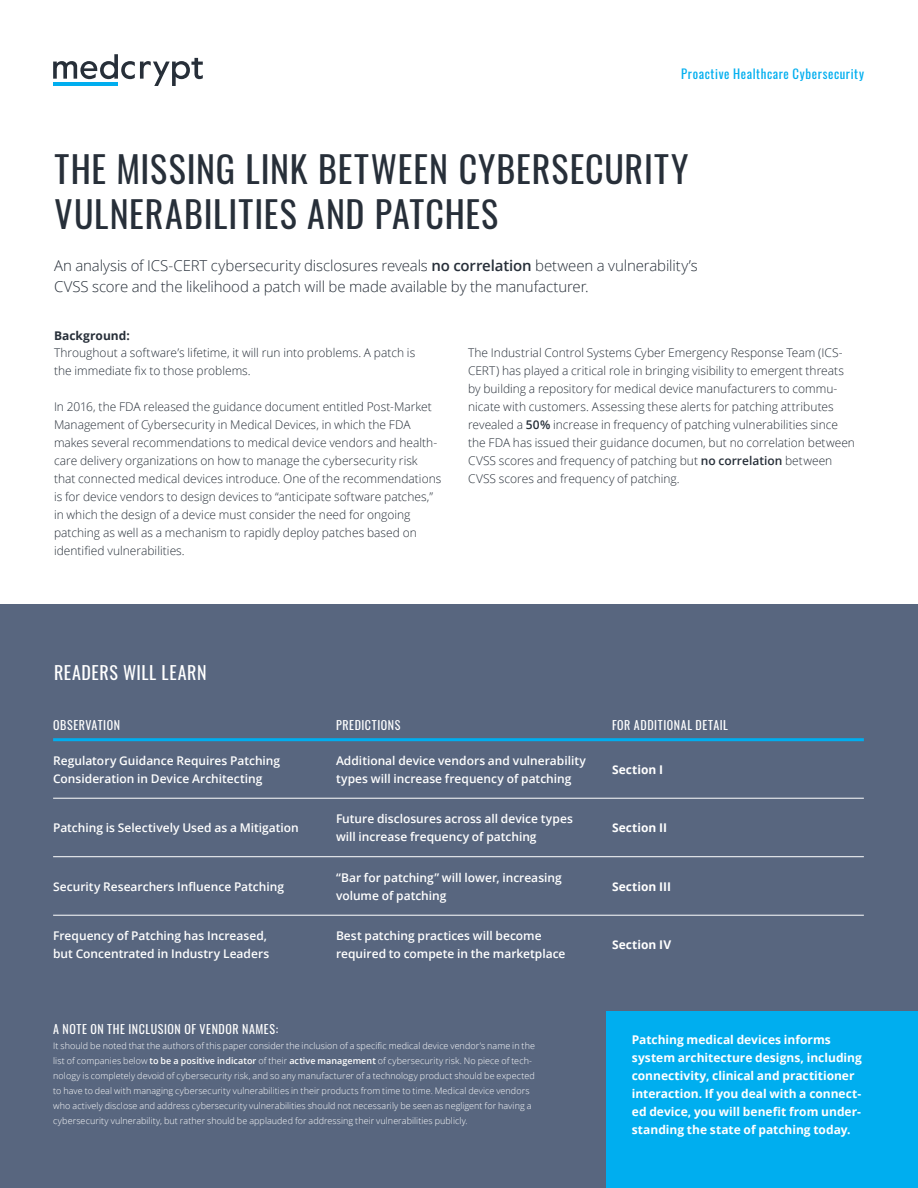
<style>
.page{position:relative;width:918px;height:1188px;background:#fff}
.page>*{position:absolute;margin:0;border:0;box-sizing:border-box;transform-origin:0 0}
.t1{font:36px/45px "Oswald";letter-spacing:.025em;color:#272f39}
.t2{font:18px "Oswald";letter-spacing:.03em;color:#fff}
.t3{font:300 15px/21px "Open Sans";letter-spacing:-.01em;color:#272f39}
.t4{font:12.75px "Oswald";letter-spacing:.05em;color:#00aeef}
.t5{font:300 12px/18px "Open Sans";color:#272f39}
.t6{font:600 12px/18px "Open Sans";color:#fff}
.t7{font:700 12px/18px "Open Sans";color:#fff}
.t8{font:12px "Oswald";letter-spacing:.045em;color:#fff}
.t9{font:700 12px "Open Sans";color:#272f39}
.t10{font:300 9px/15px "Open Sans";letter-spacing:.005em;color:#fff}
.s1{font-weight:600}
</style>
<div class="page">
<svg style="left:53px;top:54px;width:150px;height:32px"></svg>
<div style="left:0;top:604px;width:918px;height:584px;background:#58667f"></div>
<div style="left:606px;top:1011px;width:312px;height:177px;background:#00aeef"></div>
<hr style="left:53px;top:798px;width:277px;height:1px;background:#fff">
<hr style="left:53px;top:856px;width:277px;height:1px;background:#fff">
<hr style="left:53px;top:915px;width:277px;height:1px;background:#fff">
<hr style="left:330px;top:798px;width:276px;height:1px;background:#fff">
<hr style="left:330px;top:856px;width:276px;height:1px;background:#fff">
<hr style="left:330px;top:915px;width:276px;height:1px;background:#fff">
<hr style="left:606px;top:798px;width:258px;height:1px;background:#fff">
<hr style="left:606px;top:856px;width:258px;height:1px;background:#fff">
<hr style="left:606px;top:915px;width:258px;height:1px;background:#fff">
<hr style="left:53px;top:738px;width:277px;height:3px;background:#00aeef">
<hr style="left:330px;top:738px;width:276px;height:3px;background:#00aeef">
<hr style="left:606px;top:738px;width:258px;height:3px;background:#00aeef">
<p class="t4" style="left:681px;top:63px;width:184px">Proactive Healthcare Cybersecurity</p>
<h1 class="t1" style="left:55px;top:143px;width:635px">THE MISSING LINK BETWEEN CYBERSECURITY<br>VULNERABILITIES AND PATCHES</h1>
<p class="t3" style="left:54px;top:255px;width:645px">An analysis of ICS-CERT cybersecurity disclosures reveals <span class="s1">no correlation</span> between a vulnerability’s<br>CVSS score and the likelihood a patch will be made available by the manufacturer.</p>
<p class="t9" style="left:54px;top:327px;width:77px">Background:</p>
<p class="t5" style="left:54px;top:343px;width:363px">Throughout a software’s lifetime, it will run into problems. A patch is the immediate fix to those problems.</p>
<p class="t5" style="left:54px;top:397px;width:389px">In 2016, the FDA released the guidance document entitled Post-Market Management of Cybersecurity in Medical Devices, in which the FDA makes several recommendations to medical device vendors and health&shy;care delivery organizations on how to manage the cybersecurity risk that connected medical devices introduce. One of the recommendations is for device vendors to design devices to “anticipate software patches,” in which the design of a device must consider the need for ongoing patching as well as a mechanism to rapidly deploy patches based on identified vulnerabilities.</p>
<p class="t5" style="left:468px;top:343px;width:389px">The Industrial Control Systems Cyber Emergency Response Team (ICS-CERT) has played a critical role in bringing visibility to emergent threats by building a repository for medical device manufacturers to commu&shy;nicate with customers. Assessing these alerts for patching attributes revealed a <span class="s1">50%</span> increase in frequency of patching vulnerabilities since the FDA has issued their guidance documen, but no correlation between CVSS scores and frequency of patching but <span class="s1">no correlation</span> between CVSS scores and frequency of patching.</p>
<h2 class="t2" style="left:54px;top:657px;width:154px">READERS WILL LEARN</h2>
<p class="t8" style="left:53px;top:715px;width:68px">OBSERVATION</p>
<p class="t8" style="left:336px;top:715px;width:66px">PREDICTIONS</p>
<p class="t8" style="left:612px;top:715px;width:118px">FOR ADDITIONAL DETAIL</p>
<p class="t6" style="left:53px;top:751px;width:229px">Regulatory Guidance Requires Patching<br>Consideration in Device Architecting</p>
<p class="t6" style="left:336px;top:751px;width:251px">Additional device vendors and vulnerability types will increase frequency of patching</p>
<p class="t7" style="left:612px;top:760px;width:53px">Section I</p>
<p class="t6" style="left:53px;top:818px;width:247px">Patching is Selectively Used as a Mitigation</p>
<p class="t6" style="left:336px;top:809px;width:238px">Future disclosures across all device types will increase frequency of patching</p>
<p class="t7" style="left:612px;top:818px;width:57px">Section II</p>
<p class="t6" style="left:53px;top:877px;width:232px">Security Researchers Influence Patching</p>
<p class="t6" style="left:336px;top:868px;width:227px">“Bar for patching” will lower, increasing volume of patching</p>
<p class="t7" style="left:612px;top:877px;width:61px">Section III</p>
<p class="t6" style="left:53px;top:926px;width:218px">Frequency of Patching has Increased, but Concentrated in Industry Leaders</p>
<p class="t6" style="left:336px;top:926px;width:231px">Best patching practices will become required to compete in the marketplace</p>
<p class="t7" style="left:612px;top:935px;width:61px">Section IV</p>
<p class="t8" style="left:53px;top:1019px;width:226px">A NOTE ON THE INCLUSION OF VENDOR NAMES:</p>
<p class="t10" style="left:53px;top:1038px;width:483px">It should be noted that the authors of this paper consider the inclusion of a specific medical device vendor’s name in the list of companies below <span class="s1">to be a positive indicator</span> of their <span class="s1">active management</span> of cybersecurity risk. No piece of tech&shy;nology is completely devoid of cybersecurity risk, and so any manufacturer of a technology product should be expected to have to deal with managing cybersecurity vulnerabilities in their products from time to time. Medical device vendors who actively disclose and address cybersecurity vulnerabilities should not necessarily be seen as negligent for having a cybersecurity vulnerability, but rather should be applauded for addressing their vulnerabilities publicly.</p>
<p class="t7" style="left:632px;top:1031px;width:232px">Patching medical devices informs system architecture designs, including connectivity, clinical and practitioner interaction. If you deal with a connect&shy;ed device, you will benefit from under&shy;standing the state of patching today.</p>
</div>
